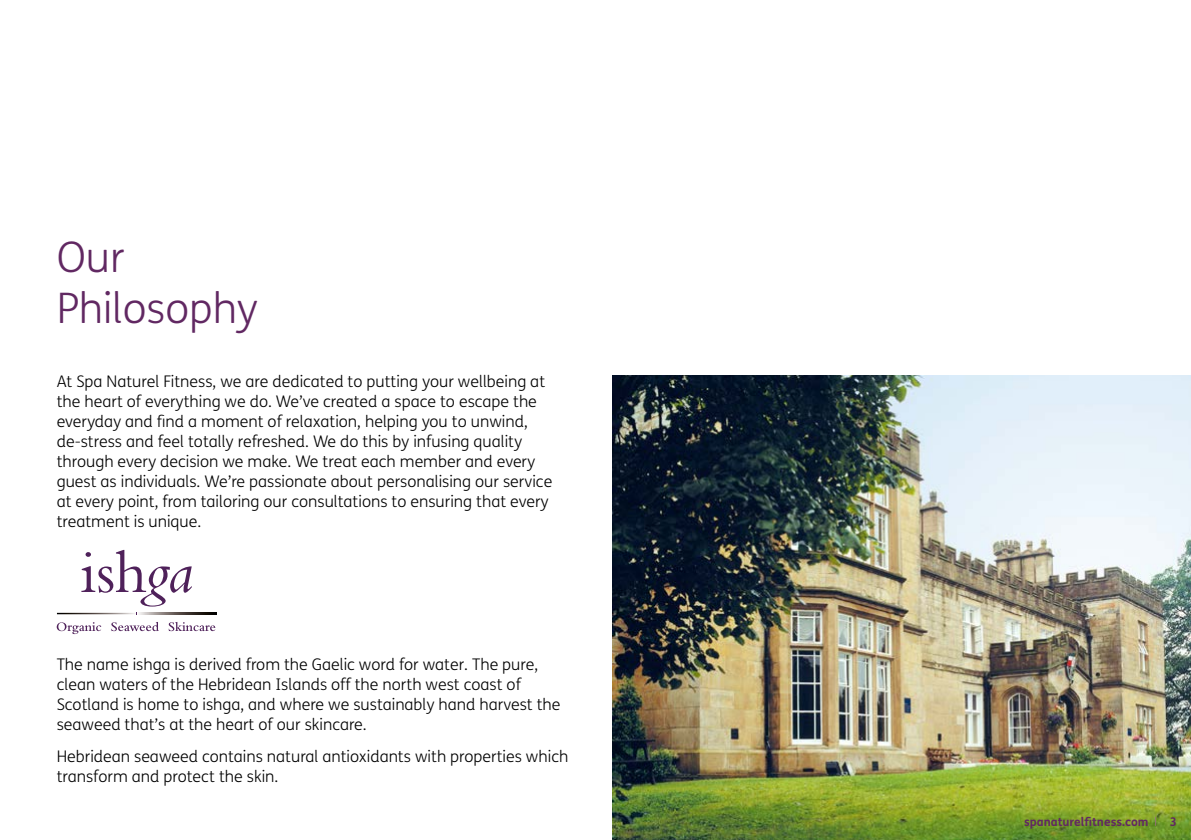
<style>
.page{position:relative;width:1191px;height:840px;background:#fff}
.page>*{position:absolute;margin:0;border:0;box-sizing:border-box;transform-origin:0 0}
.t1{font:300 42px/50.4px "FS Me";color:#612862}
.t2{font:300 16px/20px "FS Me";color:#000}
.t3{font:700 12px "FS Me";color:#612862}
</style>
<div class="page">
<img style="left:612px;top:375px;width:579px;height:464px">
<svg style="left:81px;top:549px;width:111px;height:57px"></svg>
<svg style="left:139px;top:612px;width:77px;height:2px"></svg>
<svg style="left:57px;top:612px;width:80px;height:2px"></svg>
<svg style="left:57px;top:622px;width:158px;height:11px"></svg>
<h1 class="t1" style="left:57px;top:231px;width:203px">Our<br>Philosophy</h1>
<p class="t2" style="left:57px;top:371px;width:497px">At Spa Naturel Fitness, we are dedicated to putting your wellbeing at the heart of everything we do. We’ve created a space to escape the everyday and find a moment of relaxation, helping you to unwind, de-stress and feel totally refreshed. We do this by infusing quality through every decision we make. We treat each member and every guest as individuals. We’re passionate about personalising our service at every point, from tailoring our consultations to ensuring that every treatment is unique.</p>
<p class="t2" style="left:57px;top:653px;width:505px">The name ishga is derived from the Gaelic word for water. The pure, clean waters of the Hebridean Islands off the north west coast of Scotland is home to ishga, and where we sustainably hand harvest the seaweed that’s at the heart of our skincare.</p>
<p class="t2" style="left:57px;top:745px;width:513px">Hebridean seaweed contains natural antioxidants with properties which transform and protect the skin.</p>
<p class="t3" style="left:1024px;top:811px;width:126px">spanaturelfitness.com</p>
<p class="t3" style="left:1169px;top:811px;width:9px">3</p>
</div>
